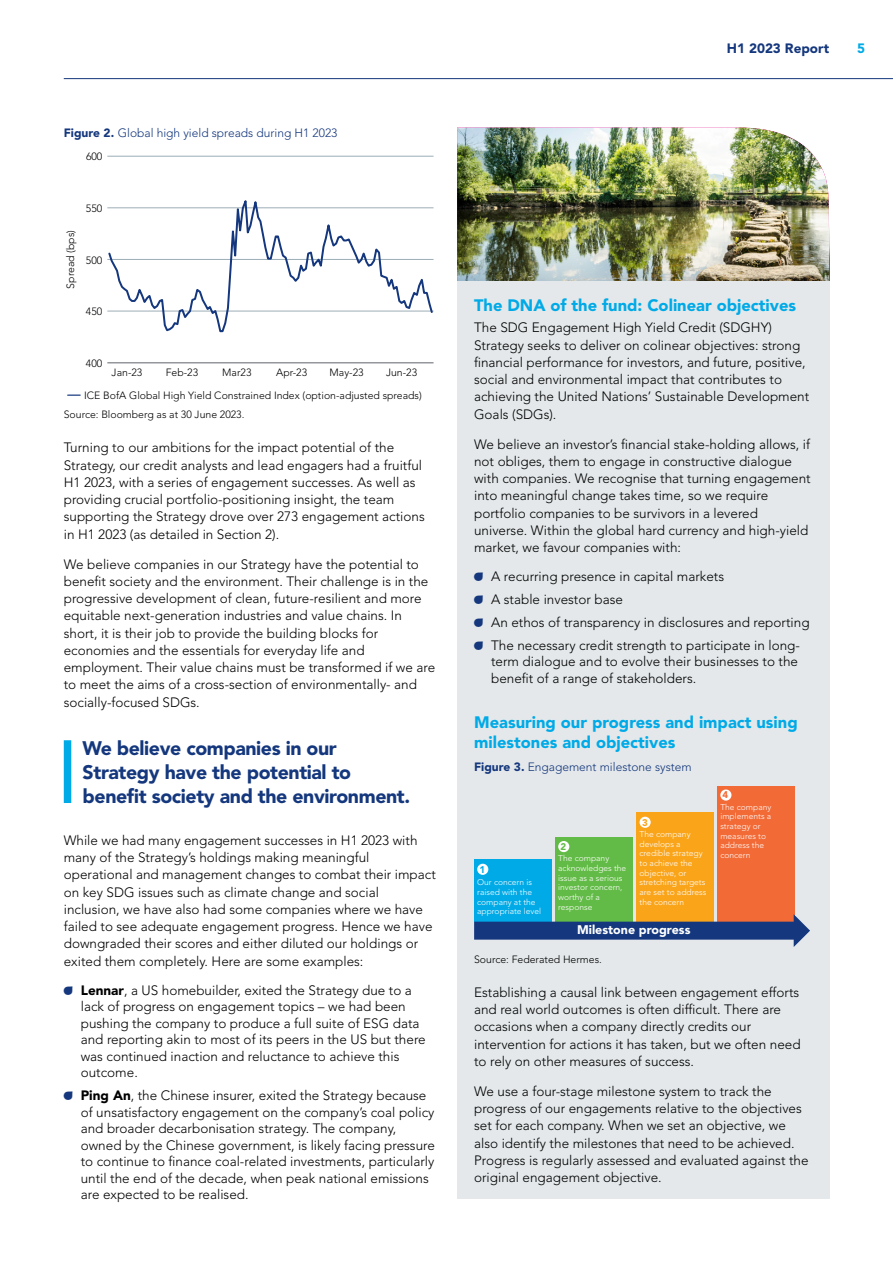
<style>
.page{position:relative;width:893px;height:1263px;background:#fff}
.page>*{position:absolute;margin:0;border:0;box-sizing:border-box;transform-origin:0 0}
.Pull_Out_Quote_FH{font:900 19.5px/24px "Avenir LT Std";letter-spacing:-.02em;color:#14377d}
.Heading_1_FH{font:900 16.5px/19.5px "Avenir LT Std";color:#00aae7}
.Body_Text_FH{font:300 13.5px/17.2px "Avenir LT Std";color:#000}
.t1{font:900 13.5px "Avenir LT Std";color:#14377d}
.t2{font:900 13.5px "Avenir LT Std";color:#00aae7}
.t3{font:900 12.45px "Avenir LT Std";color:#fff}
.Chart_Heading_FH{font:300 12px "Avenir LT Std";color:#14377d}
.Source_No_Line_FH{font:300 10.5px/22.4px "Avenir LT Std";color:#000}
.t4{font:900 9.75px "Avenir LT Std";color:#62bb46}
.t5{font:900 9.75px "Avenir LT Std";color:#faa41a}
.t6{font:900 9.75px "Avenir LT Std";color:#f26a36}
.t7{font:900 9.75px "Avenir LT Std";color:#00aae7}
.t8{font:300 8.25px/9.8px "Avenir LT Std";color:#fff}
.s1{font-weight:900}
.s2{font-family:"Droplets";font-weight:400;font-size:15px;color:#14377d}
</style>
<div class="page">
<img style="left:457px;top:128px;width:373px;height:157px">
<hr style="left:107px;top:362px;width:327px;height:1px;background:#5f636a">
<hr style="left:107px;top:156px;width:327px;height:1px;background:#9cadb7">
<svg style="left:68px;top:395px;width:12px;height:1px"></svg>
<svg style="left:107px;top:200px;width:327px;height:133px"></svg>
<div style="left:457px;top:281px;width:372px;height:918px;background:#e4e8ea"></div>
<div style="left:555px;top:837px;width:78px;height:85px;background:#62bb46"></div>
<div style="left:558px;top:841px;width:11px;height:11px;background:#fff;border-radius:50%"></div>
<div style="left:636px;top:812px;width:78px;height:110px;background:#faa41a"></div>
<div style="left:639px;top:817px;width:12px;height:11px;background:#fff;border-radius:50%"></div>
<div style="left:717px;top:786px;width:78px;height:136px;background:#f26a36"></div>
<div style="left:720px;top:789px;width:11px;height:12px;background:#fff;border-radius:50%"></div>
<div style="left:474px;top:859px;width:78px;height:63px;background:#00aae7"></div>
<div style="left:477px;top:864px;width:11px;height:11px;background:#fff;border-radius:50%"></div>
<div style="left:474px;top:922px;width:322px;height:18px;background:#14377d"></div>
<svg style="left:794px;top:914px;width:16px;height:33px"></svg>
<div style="left:64px;top:740px;width:7px;height:63px;background:#00aae7"></div>
<hr style="left:64px;top:78px;width:829px;height:1px;background:#14377d">
<p class="Chart_Heading_FH" style="left:64px;top:125px;width:275px"><span class="s1">Figure 2.</span> Global high yield spreads during H1 2023</p>
<p class="Source_No_Line_FH" style="left:86px;top:145px;width:18px">600</p>
<p class="Source_No_Line_FH" style="left:60px;top:289px;width:60px;rotate:-90deg">Spread (bps)</p>
<p class="Source_No_Line_FH" style="left:86px;top:197px;width:18px">550</p>
<p class="Source_No_Line_FH" style="left:86px;top:249px;width:18px">500</p>
<p class="Source_No_Line_FH" style="left:86px;top:300px;width:18px">450</p>
<p class="Source_No_Line_FH" style="left:86px;top:352px;width:18px">400</p>
<p class="Source_No_Line_FH" style="left:166px;top:362px;width:34px">Feb-23</p>
<p class="Source_No_Line_FH" style="left:222px;top:362px;width:31px">Mar23</p>
<p class="Source_No_Line_FH" style="left:276px;top:362px;width:32px">Apr-23</p>
<p class="Source_No_Line_FH" style="left:330px;top:362px;width:36px">May-23</p>
<p class="Source_No_Line_FH" style="left:386px;top:362px;width:33px">Jun-23</p>
<p class="Source_No_Line_FH" style="left:84px;top:362px;width:339px;text-indent:27px">Jan-23<br>ICE BofA Global High Yield Constrained Index (option-adjusted spreads)</p>
<p class="Source_No_Line_FH" style="left:64px;top:403px;width:182px">Source: Bloomberg as at 30 June 2023.</p>
<p class="Body_Text_FH" style="left:64px;top:439px;width:362px">Turning to our ambitions for the impact potential of the Strategy, our credit analysts and lead engagers had a fruitful H1 2023, with a series of engagement successes. As well as providing crucial portfolio-positioning insight, the team supporting the Strategy drove over 273 engagement actions in H1 2023 (as detailed in Section 2).</p>
<p class="Body_Text_FH" style="left:64px;top:555px;width:373px">We believe companies in our Strategy have the potential to benefit society and the environment. Their challenge is in the progressive development of clean, future-resilient and more equitable next-generation industries and value chains. In short, it is their job to provide the building blocks for economies and the essentials for everyday life and employment. Their value chains must be transformed if we are to meet the aims of a cross-section of environmentally- and socially-focused SDGs.</p>
<p class="Pull_Out_Quote_FH" style="left:83px;top:736px;width:329px">We believe companies in our<br>Strategy have the potential to benefit society and the environment.</p>
<p class="Body_Text_FH" style="left:64px;top:831px;width:374px">While we had many engagement successes in H1 2023 with many of the Strategy’s holdings making meaningful operational and management changes to combat their impact on key SDG issues such as climate change and social inclusion, we have also had some companies where we have failed to see adequate engagement progress. Hence we have downgraded their scores and either diluted our holdings or exited them completely. Here are some examples:</p>
<p class="Body_Text_FH" style="left:81px;top:982px;width:346px;line-height:16.5px;text-indent:-17px"><span class="s2">A</span> <span class="s1">Lennar</span>, a US homebuilder, exited the Strategy due to a lack of progress on engagement topics – we had been pushing the company to produce a full suite of ESG data and reporting akin to most of its peers in the US but there was continued inaction and reluctance to achieve this outcome.</p>
<p class="Body_Text_FH" style="left:81px;top:1087px;width:356px;line-height:16.5px;text-indent:-17px"><span class="s2">A</span> <span class="s1">Ping An</span>, the Chinese insurer, exited the Strategy because of unsatisfactory engagement on the company’s coal policy and broader decarbonisation strategy. The company, owned by the Chinese government, is likely facing pressure to continue to finance coal-related investments, particularly until the end of the decade, when peak national emissions are expected to be realised.</p>
<p class="t1" style="left:727px;top:40px;width:104px">H1 2023 Report</p>
<p class="t2" style="left:857px;top:40px;width:9px">5</p>
<p class="Heading_1_FH" style="left:474px;top:295px;width:323px">The DNA of the fund: Colinear objectives</p>
<p class="Body_Text_FH" style="left:474px;top:319px;width:337px">The SDG Engagement High Yield Credit (SDGHY)<br>Strategy seeks to deliver on colinear objectives: strong financial performance for investors, and future, positive, social and environmental impact that contributes to achieving the United Nations’ Sustainable Development Goals (SDGs).</p>
<p class="Body_Text_FH" style="left:474px;top:435px;width:338px">We believe an investor’s financial stake-holding allows, if not obliges, them to engage in constructive dialogue with companies. We recognise that turning engagement into meaningful change takes time, so we require portfolio companies to be survivors in a levered universe. Within the global hard currency and high-yield market, we favour companies with:</p>
<p class="Body_Text_FH" style="left:474px;top:568px;width:252px"><span class="s2">A</span> A recurring presence in capital markets</p>
<p class="Body_Text_FH" style="left:474px;top:591px;width:150px"><span class="s2">A</span> A stable investor base</p>
<p class="Body_Text_FH" style="left:474px;top:614px;width:337px"><span class="s2">A</span> An ethos of transparency in disclosures and reporting</p>
<p class="Body_Text_FH" style="left:491px;top:637px;width:310px;line-height:16.5px;text-indent:-17px"><span class="s2">A</span> The necessary credit strength to participate in long&shy;term dialogue and to evolve their businesses to the benefit of a range of stakeholders.</p>
<p class="Heading_1_FH" style="left:474px;top:712px;width:325px">Measuring our progress and impact using milestones and objectives</p>
<p class="Chart_Heading_FH" style="left:474px;top:760px;width:219px"><span class="s1">Figure 3.</span> Engagement milestone system</p>
<p class="t7" style="left:480px;top:864px;width:7px">1</p>
<p class="t8" style="left:477px;top:877px;width:66px">Our concern is raised with the company at the appropriate level</p>
<p class="t4" style="left:561px;top:840px;width:7px">2</p>
<p class="t8" style="left:558px;top:853px;width:70px">The company acknowledges the issue as a serious investor concern, worthy of a response</p>
<p class="t5" style="left:642px;top:816px;width:7px">3</p>
<p class="t8" style="left:639px;top:829px;width:68px">The company develops a credible strategy to achieve the objective, or stretching targets are set to address the concern</p>
<p class="t6" style="left:723px;top:789px;width:7px">4</p>
<p class="t8" style="left:720px;top:802px;width:53px">The company implements a strategy or measures to address the concern</p>
<p class="t3" style="left:577px;top:922px;width:115px">Milestone progress</p>
<p class="Source_No_Line_FH" style="left:474px;top:948px;width:129px">Source: Federated Hermes.</p>
<p class="Body_Text_FH" style="left:474px;top:984px;width:328px">Establishing a causal link between engagement efforts and real world outcomes is often difficult. There are occasions when a company directly credits our intervention for actions it has taken, but we often need to rely on other measures of success.</p>
<p class="Body_Text_FH" style="left:474px;top:1083px;width:336px">We use a four-stage milestone system to track the progress of our engagements relative to the objectives set for each company. When we set an objective, we also identify the milestones that need to be achieved.<br>Progress is regularly assessed and evaluated against the original engagement objective.</p>
</div>
